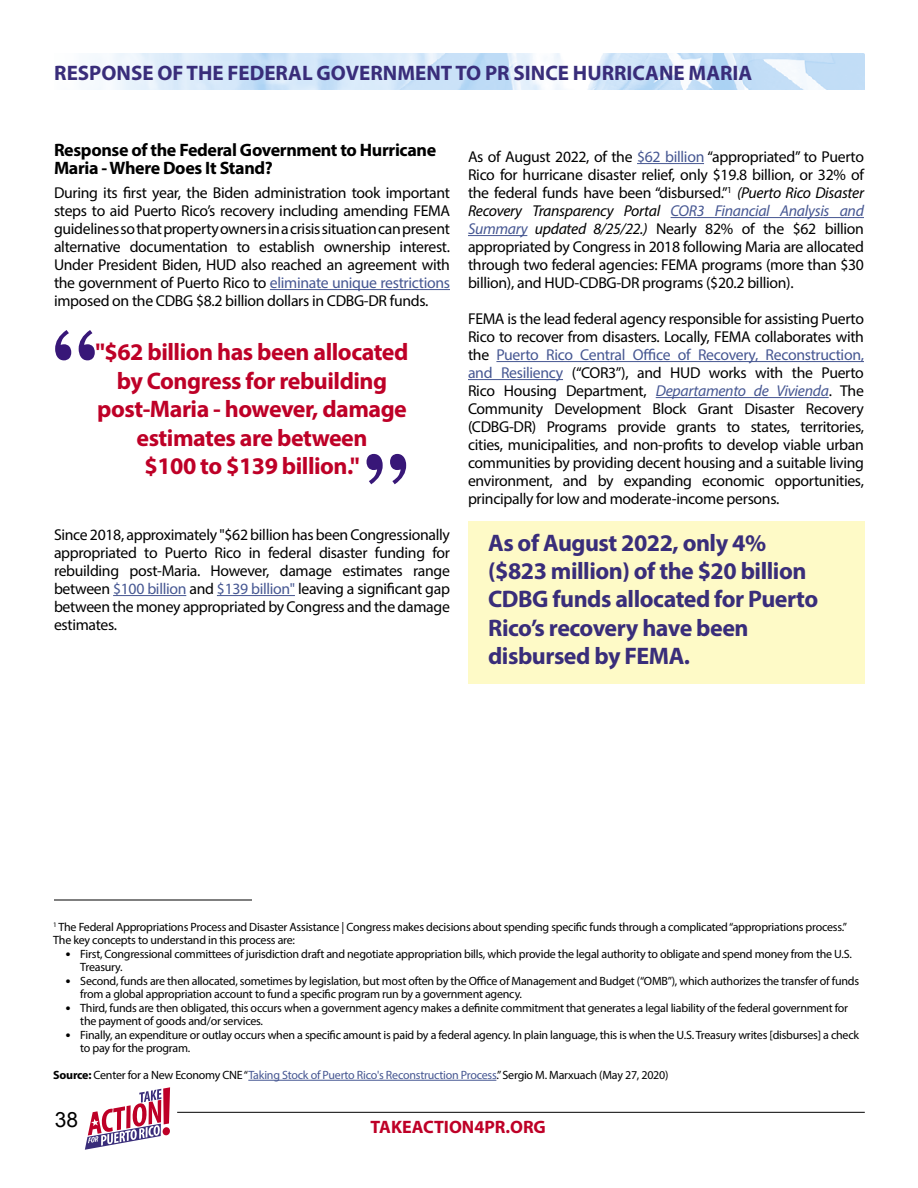
<style>
.page{position:relative;width:918px;height:1188px;background:#fff}
.page>*{position:absolute;margin:0;border:0;box-sizing:border-box;transform-origin:0 0}
.t1{font:700 24px/28.5px "Myriad Pro";letter-spacing:-.02em;color:#392d7a}
.t2{font:700 24px/28.5px "Myriad Pro";letter-spacing:-.02em;color:#be0027;text-align:center}
.t3{font:700 21px "Myriad Pro";color:#392d7a}
.t4{font:21px "Arial";color:#000}
.t5{font:700 18px/18px "Myriad Pro";letter-spacing:-.02em;color:#000}
.t6{font:700 18px "Myriad Pro";color:#be0027}
.t7{font:15.75px/18px "Myriad Pro";letter-spacing:-.02em;color:#000;text-align:justify}
.t8{font:12px/13.5px "Myriad Pro";letter-spacing:-.02em;color:#000}
.s1{color:#465792}
.s2{font-style:italic}
.s3{font-style:italic;color:#465792}
.s4{font-family:"Calibri"}
.s5{font-weight:700}
</style>
<div class="page">
<img style="left:91px;top:53px;width:773px;height:36px">
<hr style="left:177px;top:1112px;width:688px;height:1px;background:#000">
<svg style="left:84px;top:1087px;width:87px;height:63px"></svg>
<div style="left:468px;top:522px;width:397px;height:162px;background:#fefac7"></div>
<hr style="left:270px;top:289px;width:180px;height:1px;background:#465792">
<hr style="left:113px;top:595px;width:73px;height:1px;background:#465792">
<hr style="left:217px;top:595px;width:78px;height:1px;background:#465792">
<hr style="left:637px;top:163px;width:67px;height:1px;background:#465792">
<hr style="left:671px;top:217px;width:193px;height:1px;background:#465792">
<hr style="left:468px;top:235px;width:59px;height:1px;background:#465792">
<hr style="left:496px;top:361px;width:368px;height:1px;background:#465792">
<hr style="left:468px;top:379px;width:95px;height:1px;background:#465792">
<hr style="left:656px;top:397px;width:173px;height:1px;background:#465792">
<svg style="left:55px;top:330px;width:40px;height:30px"></svg>
<svg style="left:367px;top:454px;width:39px;height:30px"></svg>
<hr style="left:248px;top:1080px;width:248px;height:1px;background:#465792">
<hr style="left:54px;top:900px;width:198px;height:1px;background:#000">
<h2 class="t3" style="left:54px;top:59px;width:700px">RESPONSE OF THE FEDERAL GOVERNMENT TO PR SINCE HURRICANE MARIA</h2>
<p class="t5" style="left:54px;top:140px;width:384px">Response of the Federal Government to Hurricane<br>Maria - Where Does It Stand?</p>
<p class="t7" style="left:54px;top:183px;width:398px">During its first year, the Biden administration took important steps to aid Puerto Rico’s recovery including amending FEMA guidelines so that property owners in a crisis situation can present alternative documentation to establish ownership interest.<br>Under President Biden, HUD also reached an agreement with the government of Puerto Rico to <span class="s1">eliminate unique restrictions </span>imposed on the CDBG $8.2 billion dollars in CDBG-DR funds.</p>
<h1 class="t2" style="left:96px;top:337px;width:314px">"$62 billion has been allocated by Congress for rebuilding post-Maria - however, damage estimates are between<br>$100 to $139 billion."</h1>
<p class="t7" style="left:54px;top:525px;width:398px">Since 2018, approximately "$62 billion has been Congressionally appropriated to Puerto Rico in federal disaster funding for rebuilding post-Maria. However, damage estimates range between <span class="s1">$100 billion</span> and <span class="s1">$139 billion"</span> leaving a significant gap between the money appropriated by Congress and the damage estimates.</p>
<p class="t7" style="left:468px;top:147px;width:398px">As of August 2022, of the <span class="s1">$62 billion</span> “appropriated” to Puerto Rico for hurricane disaster relief, only $19.8 billion, or 32% of the federal funds have been “disbursed.”<sup>1</sup> <span class="s2">(Puerto Rico Disaster Recovery Transparency Portal</span> <span class="s3">COR3 Financial Analysis and Summary</span> <span class="s2">updated 8/25/22.)</span> Nearly 82% of the $62 billion appropriated by Congress in 2018 following Maria are allocated through two federal agencies: FEMA programs (more than $30 billion), and HUD-CDBG-DR programs ($20.2 billion).</p>
<p class="t7" style="left:468px;top:309px;width:398px">FEMA is the lead federal agency responsible for assisting Puerto Rico to recover from disasters. Locally, FEMA collaborates with the <span class="s1">Puerto Rico Central Office of Recovery, Reconstruction, and Resiliency</span> (“COR3”), and HUD works with the Puerto Rico Housing Department, <span class="s3">Departamento de Vivienda</span>. The Community Development Block Grant Disaster Recovery (CDBG-DR) Programs provide grants to states, territories, cities, municipalities, and non-profits to develop viable urban communities by providing decent housing and a suitable living environment, and by expanding economic opportunities, principally for low and moderate-income persons.</p>
<h1 class="t1" style="left:488px;top:527px;width:332px">As of August 2022, only 4% ($823 million) of the $20 billion<br>CDBG funds allocated for Puerto<br>Rico’s recovery have been disbursed by FEMA.</h1>
<p class="t8" style="left:53px;top:920px;width:795px"><sup>1</sup> The Federal Appropriations Process and Disaster Assistance | Congress makes decisions about spending specific funds through a complicated “appropriations process.”<br>The key concepts to understand in this process are:</p>
<p class="t8" style="left:80px;top:947px;width:773px;text-indent:-15px"><span class="s4">•</span> First, Congressional committees of jurisdiction draft and negotiate appropriation bills, which provide the legal authority to obligate and spend money from the U.S.<br>Treasury.</p>
<p class="t8" style="left:80px;top:974px;width:780px;text-indent:-15px"><span class="s4">•</span> Second, funds are then allocated, sometimes by legislation, but most often by the Office of Management and Budget (“OMB”), which authorizes the transfer of funds from a global appropriation account to fund a specific program run by a government agency.</p>
<p class="t8" style="left:80px;top:1001px;width:769px;text-indent:-15px"><span class="s4">•</span> Third, funds are then obligated, this occurs when a government agency makes a definite commitment that generates a legal liability of the federal government for the payment of goods and/or services.</p>
<p class="t8" style="left:80px;top:1028px;width:780px;text-indent:-15px"><span class="s4">•</span> Finally, an expenditure or outlay occurs when a specific amount is paid by a federal agency. In plain language, this is when the U.S. Treasury writes [disburses] a check to pay for the program.</p>
<p class="t8" style="left:53px;top:1068px;width:617px"><span class="s5">Source:</span> Center for a New Economy CNE “<span class="s1">Taking Stock of Puerto Rico's Reconstruction Process</span>.” Sergio M. Marxuach (May 27, 2020)</p>
<h2 class="t4" style="left:55px;top:1106px;width:25px">38</h2>
<p class="t6" style="left:371px;top:1116px;width:177px">TAKEACTION4PR.ORG</p>
</div>
